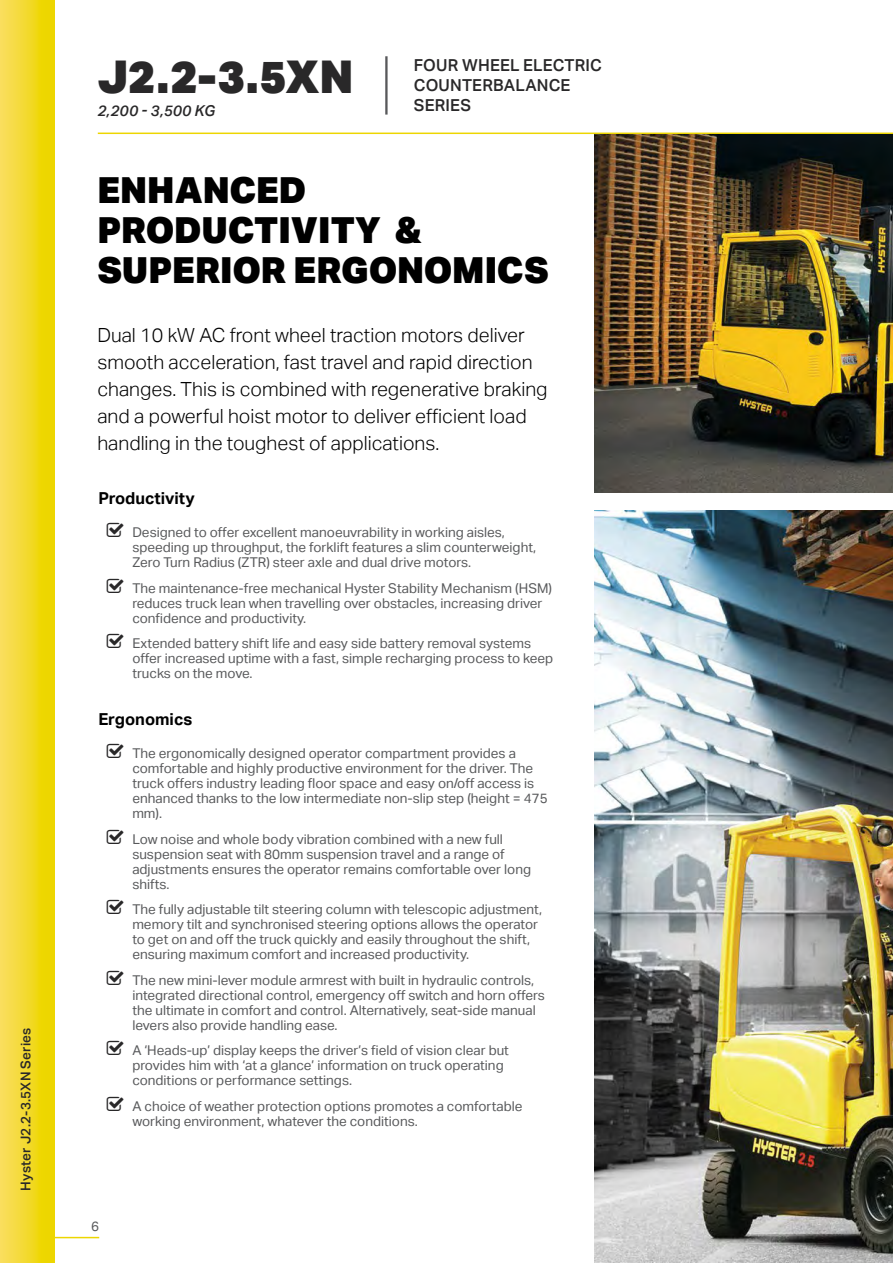
<style>
.page{position:relative;width:893px;height:1263px;background:#fff}
.page>*{position:absolute;margin:0;border:0;box-sizing:border-box;transform-origin:0 0}
.t1{font:900 45.15px "Aktiv Grotesk";color:#292829}
.Body_Main_Heading_Sm{font:900 35.85px/40px "Aktiv Grotesk";color:#000}
.Introduction{font:300 19.5px/27px "Aktiv Grotesk";color:#000}
.t2{font:500 16.5px/19.8px "Aktiv Grotesk";letter-spacing:.01em;color:#292829}
.Body_Sub_Heading_wit{font:700 16.5px "Aktiv Grotesk";color:#000}
.t3{font:italic 500 15px "Aktiv Grotesk";letter-spacing:.015em;color:#292829}
.t4{font:13.5px/15px "Aktiv Grotesk";color:#58595b}
.t5{font:500 13.5px "Aktiv Grotesk";letter-spacing:.02em;color:#292829}
</style>
<div class="page">
<div style="left:0;top:0;width:54px;height:1263px;background:linear-gradient(to right,#fade62,#ecd500)"></div>
<hr style="left:385px;top:56px;width:3px;height:59px;background:#58595b">
<hr style="left:98px;top:133px;width:795px;height:1px;background:#edd600">
<img style="left:595px;top:510px;width:298px;height:753px">
<img style="left:595px;top:134px;width:298px;height:358px">
<hr style="left:54px;top:1237px;width:45px;height:1px;background:#edd600">
<p class="t5" style="left:18px;top:1191px;width:165px;rotate:-90deg">Hyster J2.2-3.5XN Series</p>
<h1 class="t1" style="left:97px;top:48px;width:258px">J2.2-3.5XN</h1>
<p class="t3" style="left:97px;top:102px;width:119px">2,200 - 3,500 KG</p>
<p class="t2" style="left:414px;top:56px;width:190px">FOUR WHEEL ELECTRIC<br>COUNTERBALANCE<br>SERIES</p>
<p class="Body_Main_Heading_Sm" style="left:97px;top:170px;width:453px">ENHANCED<br>PRODUCTIVITY &amp;<br>SUPERIOR ERGONOMICS</p>
<p class="Introduction" style="left:97px;top:322px;width:452px">Dual 10 kW AC front wheel traction motors deliver smooth acceleration, fast travel and rapid direction changes. This is combined with regenerative braking and a powerful hoist motor to deliver efficient load handling in the toughest of applications.</p>
<p class="Body_Sub_Heading_wit" style="left:98px;top:489px;width:98px">Productivity</p>
<p class="t4" style="left:132px;top:525px;width:405px">Designed to offer excellent manoeuvrability in working aisles, speeding up throughput, the forklift features a slim counterweight,<br>Zero Turn Radius (ZTR) steer axle and dual drive motors.</p>
<p class="t4" style="left:132px;top:580px;width:421px">The maintenance-free mechanical Hyster Stability Mechanism (HSM) reduces truck lean when travelling over obstacles, increasing driver confidence and productivity.</p>
<p class="t4" style="left:132px;top:636px;width:422px">Extended battery shift life and easy side battery removal systems offer increased uptime with a fast, simple recharging process to keep trucks on the move.</p>
<p class="Body_Sub_Heading_wit" style="left:98px;top:709px;width:95px">Ergonomics</p>
<p class="t4" style="left:132px;top:746px;width:417px">The ergonomically designed operator compartment provides a comfortable and highly productive environment for the driver. The truck offers industry leading floor space and easy on/off access is enhanced thanks to the low intermediate non-slip step (height = 475 mm).</p>
<p class="t4" style="left:132px;top:831px;width:400px">Low noise and whole body vibration combined with a new full suspension seat with 80mm suspension travel and a range of adjustments ensures the operator remains comfortable over long shifts.</p>
<p class="t4" style="left:132px;top:902px;width:411px">The fully adjustable tilt steering column with telescopic adjustment, memory tilt and synchronised steering options allows the operator to get on and off the truck quickly and easily throughout the shift, ensuring maximum comfort and increased productivity.</p>
<p class="t4" style="left:132px;top:972px;width:414px">The new mini-lever module armrest with built in hydraulic controls, integrated directional control, emergency off switch and horn offers the ultimate in comfort and control. Alternatively, seat-side manual levers also provide handling ease.</p>
<p class="t4" style="left:132px;top:1043px;width:378px">A ‘Heads-up’ display keeps the driver’s field of vision clear but provides him with ‘at a glance’ information on truck operating conditions or performance settings.</p>
<p class="t4" style="left:132px;top:1099px;width:392px">A choice of weather protection options promotes a comfortable working environment, whatever the conditions.</p>
<p class="t4" style="left:91px;top:1219px;width:9px">6</p>
</div>
